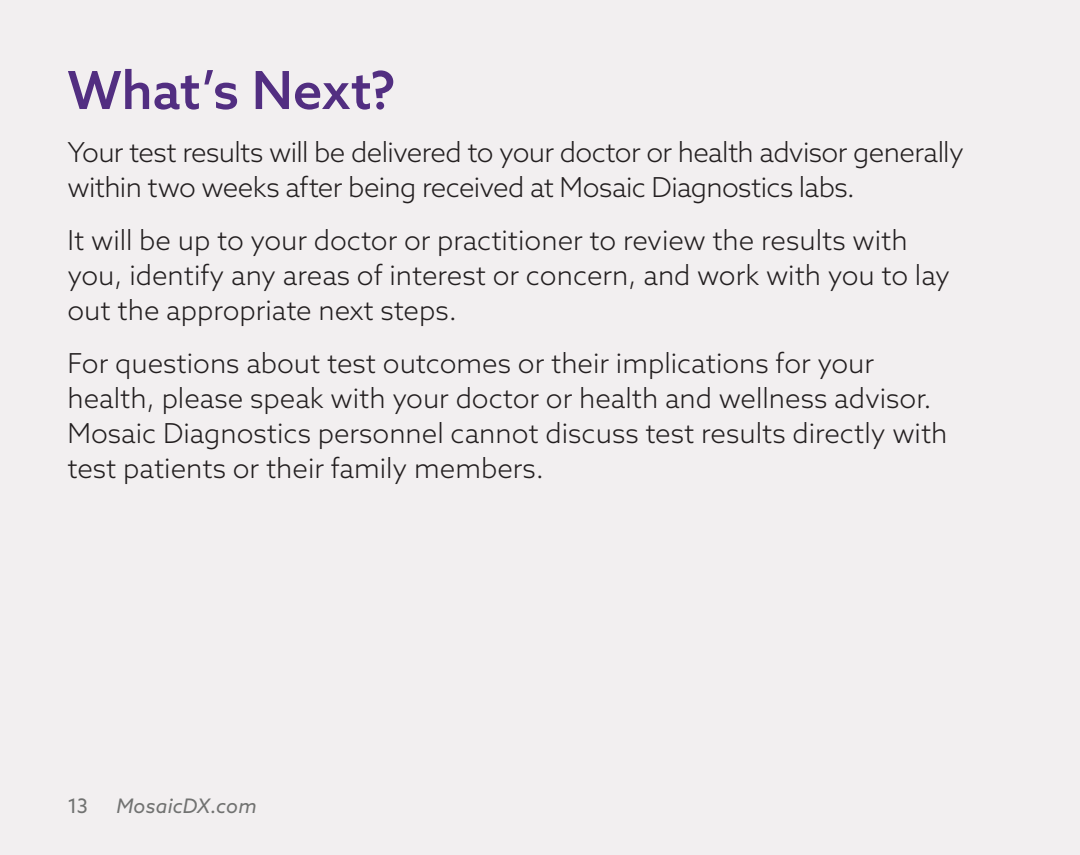
<style>
.page{position:relative;width:1080px;height:855px;background:#f2eff0}
.page>*{position:absolute;margin:0;border:0;box-sizing:border-box;transform-origin:0 0}
.MDX_Paragraph_Style{font:500 52.5px "Azo Sans";letter-spacing:-.005em;color:#522e81}
.MDX_Paragraph_Style-2{font:300 27.5px/35px "Azo Sans";color:#231f20}
.MDX_Paragraph_Style-3{font:300 27.5px/35px "Azo Sans";letter-spacing:-.025em;color:#231f20}
.t1{font:italic 20px "Azo Sans";letter-spacing:.01em;color:#717271}
.t2{font:20px "Azo Sans";color:#717271}
</style>
<div class="page">
<p class="MDX_Paragraph_Style" style="left:68px;top:56px;width:329px">What’s Next?</p>
<p class="MDX_Paragraph_Style-3" style="left:68px;top:134px;width:898px">Your test results will be delivered to your doctor or health advisor generally within two weeks after being received at Mosaic Diagnostics labs.</p>
<p class="MDX_Paragraph_Style-2" style="left:68px;top:222px;width:884px">It will be up to your doctor or practitioner to review the results with you, identify any areas of interest or concern, and work with you to lay out the appropriate next steps.</p>
<p class="MDX_Paragraph_Style-2" style="left:68px;top:345px;width:882px">For questions about test outcomes or their implications for your health, please speak with your doctor or health and wellness advisor.<br>Mosaic Diagnostics personnel cannot discuss test results directly with test patients or their family members.</p>
<p class="t2" style="left:68px;top:793px;width:22px">13</p>
<p class="t1" style="left:116px;top:793px;width:142px">MosaicDX.com</p>
</div>
